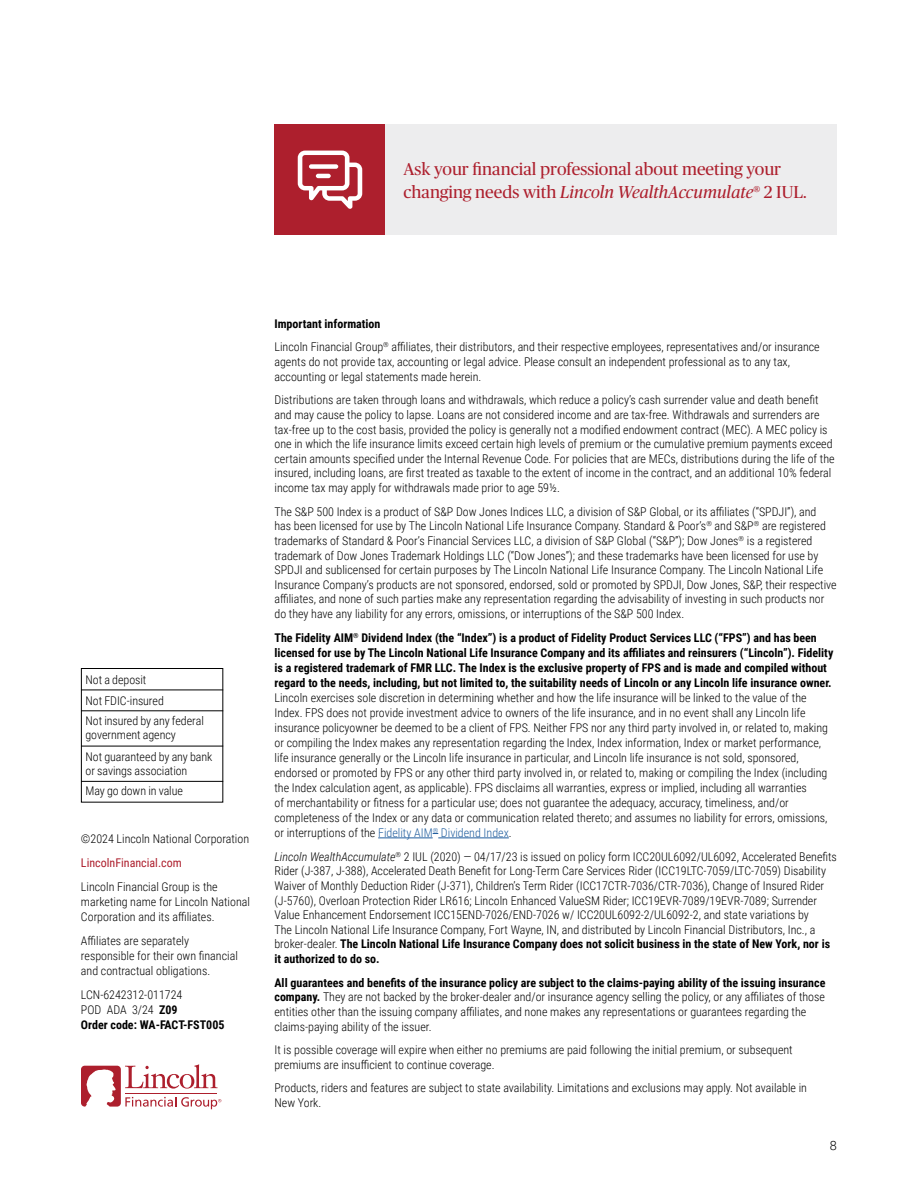
<style>
.page{position:relative;width:918px;height:1188px;background:#fff}
.page>*{position:absolute;margin:0;border:0;box-sizing:border-box;transform-origin:0 0}
.CTA{font:17.25px/22.5px "Publico Headline";color:#ad1f2d}
.t1{font:300 12.75px "Roboto";color:#000}
.Disclosure_-_8_10_Li{font:300 12px/14.7px "Roboto Condensed";color:#000}
.Bank_Box_-_Back_Page{font:300 12px/14.2px "Roboto Condensed";letter-spacing:-.005em;color:#000}
.Disclosure_-_8_10_Bo{font:700 12px "Roboto Condensed";color:#000}
.Disclosure_-_8_10_Li-2{font:12px "Roboto Condensed";color:#ad1f2d}
.s1{font-style:italic}
.s2{font-weight:700}
.s3{color:#215e9e}
</style>
<div class="page">
<div style="left:274px;top:124px;width:112px;height:111px;background:#ad1f2d"></div>
<svg style="left:298px;top:151px;width:64px;height:58px"></svg>
<div style="left:386px;top:124px;width:451px;height:111px;background:#ededee"></div>
<hr style="left:378px;top:838px;width:55px;height:1px;background:#215e9e">
<hr style="left:438px;top:838px;width:71px;height:1px;background:#215e9e">
<div style="left:81px;top:668px;width:142px;height:135px;border:1px solid #000"></div>
<hr style="left:81px;top:781px;width:142px;height:1px;background:#000">
<hr style="left:81px;top:746px;width:142px;height:1px;background:#000">
<hr style="left:81px;top:710px;width:142px;height:1px;background:#000">
<hr style="left:81px;top:690px;width:142px;height:1px;background:#000">
<svg style="left:81px;top:1064px;width:140px;height:45px"></svg>
<p class="CTA" style="left:404px;top:157px;width:405px">Ask your financial professional about meeting your changing needs with <span class="s1">Lincoln WealthAccumulate</span>® 2 IUL.</p>
<p class="Bank_Box_-_Back_Page" style="left:85px;top:672px;width:62px">Not a deposit</p>
<p class="Bank_Box_-_Back_Page" style="left:85px;top:693px;width:80px">Not FDIC-insured</p>
<p class="Bank_Box_-_Back_Page" style="left:85px;top:713px;width:120px">Not insured by any federal government agency</p>
<p class="Bank_Box_-_Back_Page" style="left:85px;top:749px;width:128px">Not guaranteed by any bank or savings association</p>
<p class="Bank_Box_-_Back_Page" style="left:85px;top:784px;width:99px">May go down in value</p>
<p class="Disclosure_-_8_10_Li" style="left:81px;top:831px;width:170px">©2024 Lincoln National Corporation</p>
<p class="Disclosure_-_8_10_Li-2" style="left:81px;top:855px;width:102px">LincolnFinancial.com</p>
<p class="Disclosure_-_8_10_Li" style="left:81px;top:879px;width:170px">Lincoln Financial Group is the marketing name for Lincoln National<br>Corporation and its affiliates.</p>
<p class="Disclosure_-_8_10_Li" style="left:81px;top:933px;width:158px">Affiliates are separately responsible for their own financial and contractual obligations.</p>
<p class="Disclosure_-_8_10_Li" style="left:81px;top:987px;width:145px">LCN-6242312-011724<br>POD ADA 3/24 <span class="s2">Z09<br>Order code: WA-FACT-FST005</span></p>
<p class="Disclosure_-_8_10_Bo" style="left:274px;top:315px;width:107px">Important information</p>
<p class="Disclosure_-_8_10_Li" style="left:274px;top:339px;width:547px">Lincoln Financial Group<sup>®</sup> affiliates, their distributors, and their respective employees, representatives and/or insurance agents do not provide tax, accounting or legal advice. Please consult an independent professional as to any tax, accounting or legal statements made herein.</p>
<p class="Disclosure_-_8_10_Li" style="left:275px;top:392px;width:562px">Distributions are taken through loans and withdrawals, which reduce a policy’s cash surrender value and death benefit and may cause the policy to lapse. Loans are not considered income and are tax-free. Withdrawals and surrenders are tax-free up to the cost basis, provided the policy is generally not a modified endowment contract (MEC). A MEC policy is one in which the life insurance limits exceed certain high levels of premium or the cumulative premium payments exceed certain amounts specified under the Internal Revenue Code. For policies that are MECs, distributions during the life of the insured, including loans, are first treated as taxable to the extent of income in the contract, and an additional 10% federal income tax may apply for withdrawals made prior to age 59½.</p>
<p class="Disclosure_-_8_10_Li" style="left:274px;top:504px;width:564px">The S&amp;P 500 Index is a product of S&amp;P Dow Jones Indices LLC, a division of S&amp;P Global, or its affiliates (“SPDJI”), and<br>has been licensed for use by The Lincoln National Life Insurance Company. Standard &amp; Poor’s<sup>®</sup> and S&amp;P<sup>®</sup> are registered trademarks of Standard &amp; Poor’s Financial Services LLC, a division of S&amp;P Global (“S&amp;P”); Dow Jones<sup>®</sup> is a registered trademark of Dow Jones Trademark Holdings LLC (“Dow Jones”); and these trademarks have been licensed for use by SPDJI and sublicensed for certain purposes by The Lincoln National Life Insurance Company. The Lincoln National Life Insurance Company’s products are not sponsored, endorsed, sold or promoted by SPDJI, Dow Jones, S&amp;P, their respective affiliates, and none of such parties make any representation regarding the advisability of investing in such products nor do they have any liability for any errors, omissions, or interruptions of the S&amp;P 500 Index.</p>
<p class="Disclosure_-_8_10_Li" style="left:274px;top:630px;width:560px"><span class="s2">The Fidelity AIM</span><sup>®</sup> <span class="s2">Dividend Index (the “Index”) is a product of Fidelity Product Services LLC (“FPS”) and has been licensed for use by The Lincoln National Life Insurance Company and its affiliates and reinsurers (“Lincoln”). Fidelity is a registered trademark of FMR LLC. The Index is the exclusive property of FPS and is made and compiled without regard to the needs, including, but not limited to, the suitability needs of Lincoln or any Lincoln life insurance owner.<br></span>Lincoln exercises sole discretion in determining whether and how the life insurance will be linked to the value of the Index. FPS does not provide investment advice to owners of the life insurance, and in no event shall any Lincoln life insurance policyowner be deemed to be a client of FPS. Neither FPS nor any third party involved in, or related to, making or compiling the Index makes any representation regarding the Index, Index information, Index or market performance, life insurance generally or the Lincoln life insurance in particular, and Lincoln life insurance is not sold, sponsored, endorsed or promoted by FPS or any other third party involved in, or related to, making or compiling the Index (including the Index calculation agent, as applicable). FPS disclaims all warranties, express or implied, including all warranties<br>of merchantability or fitness for a particular use; does not guarantee the adequacy, accuracy, timeliness, and/or completeness of the Index or any data or communication related thereto; and assumes no liability for errors, omissions, or interruptions of the <span class="s3">Fidelity AIM</span><sup>®</sup> <span class="s3">Dividend Index</span>.</p>
<p class="Disclosure_-_8_10_Li" style="left:274px;top:849px;width:564px"><span class="s1">Lincoln WealthAccumulate</span><sup>®</sup> 2 IUL (2020) — 04/17/23 is issued on policy form ICC20UL6092/UL6092, Accelerated Benefits Rider (J-387, J-388), Accelerated Death Benefit for Long-Term Care Services Rider (ICC19LTC-7059/LTC-7059) Disability Waiver of Monthly Deduction Rider (J-371), Children’s Term Rider (ICC17CTR-7036/CTR-7036), Change of Insured Rider (J-5760), Overloan Protection Rider LR616; Lincoln Enhanced ValueSM Rider; ICC19EVR-7089/19EVR-7089; Surrender Value Enhancement Endorsement ICC15END-7026/END-7026 w/ ICC20UL6092-2/UL6092-2, and state variations by<br>The Lincoln National Life Insurance Company, Fort Wayne, IN, and distributed by Lincoln Financial Distributors, Inc., a broker-dealer. <span class="s2">The Lincoln National Life Insurance Company does not solicit business in the state of New York, nor is it authorized to do so.</span></p>
<p class="Disclosure_-_8_10_Li" style="left:274px;top:975px;width:552px"><span class="s2">All guarantees and benefits of the insurance policy are subject to the claims-paying ability of the issuing insurance company.</span> They are not backed by the broker-dealer and/or insurance agency selling the policy, or any affiliates of those entities other than the issuing company affiliates, and none makes any representations or guarantees regarding the claims-paying ability of the issuer.</p>
<p class="Disclosure_-_8_10_Li" style="left:274px;top:1042px;width:520px">It is possible coverage will expire when either no premiums are paid following the initial premium, or subsequent premiums are insufficient to continue coverage.</p>
<p class="Disclosure_-_8_10_Li" style="left:274px;top:1080px;width:534px">Products, riders and features are subject to state availability. Limitations and exclusions may apply. Not available in<br>New York.</p>
<p class="t1" style="left:830px;top:1136px;width:9px">8</p>
</div>
